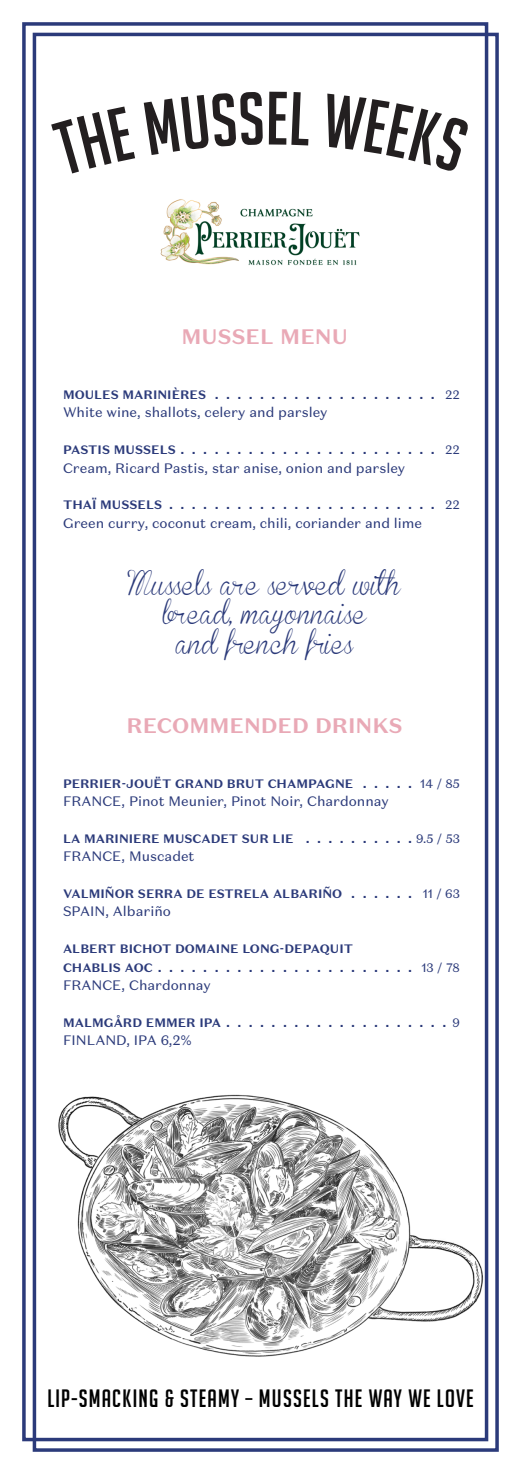
<style>
.page{position:relative;width:521px;height:1474px;background:#fff}
.page>*{position:absolute;margin:0;border:0;box-sizing:border-box;transform-origin:0 0}
.Dish_description{font:24.5px "Brannboll Smal";color:#2b3a7a}
.t1{font:24.5px "Big Noodle Titling";letter-spacing:.05em;color:#000}
.t2{font:700 21px "Domaine Sans Text";color:#e9a9b6}
.Dish_description-2{font:13.65px "Domaine Sans Text";color:#2b3a7a}
.Wine{font:700 12.25px/18.4px "Domaine Sans Text";color:#2b3a7a}
.Wine-2{font:12.25px "Domaine Sans Text";color:#2b3a7a}
.s1{font-weight:400}
</style>
<div class="page">
<img style="left:160px;top:199px;width:200px;height:67px">
<img style="left:32px;top:1070px;width:457px;height:302px">
<div style="left:22px;top:22px;width:466px;height:1419px;border:4px solid #2b3a7a"></div>
<div style="left:33px;top:33px;width:466px;height:1418px;border:4px solid #2b3a7a"></div>
<p class="t2" style="left:181px;top:323px;width:168px">MUSSEL MENU</p>
<p class="Wine" style="left:63px;top:385px;width:145px">MOULES MARINIÈRES</p>
<p class="Wine-2" style="left:446px;top:387px;width:16px">22</p>
<p class="Dish_description-2" style="left:63px;top:404px;width:266px">White wine, shallots, celery and parsley</p>
<p class="Wine" style="left:63px;top:440px;width:398px">PASTIS MUSSELS . . . . . . . . . . . . . . . . . . . . . . . <span class="s1">22</span></p>
<p class="Dish_description-2" style="left:63px;top:459px;width:344px">Cream, Ricard Pastis, star anise, onion and parsley</p>
<p class="Wine" style="left:63px;top:496px;width:398px">THAÏ MUSSELS . . . . . . . . . . . . . . . . . . . . . . . . <span class="s1">22</span></p>
<p class="Dish_description-2" style="left:63px;top:514px;width:361px">Green curry, coconut cream, chili, coriander and lime</p>
<p class="Dish_description" style="left:128px;top:571px;width:274px">Mussels are served with</p>
<p class="Dish_description" style="left:163px;top:600px;width:205px">bread, mayonnaise</p>
<p class="Dish_description" style="left:176px;top:630px;width:179px">and french fries</p>
<p class="t2" style="left:127px;top:712px;width:278px">RECOMMENDED DRINKS</p>
<p class="Wine" style="left:63px;top:774px;width:292px">PERRIER-JOUËT GRAND BRUT CHAMPAGNE</p>
<p class="Wine-2" style="left:420px;top:775px;width:41px">14 / 85</p>
<p class="Dish_description-2" style="left:63px;top:792px;width:327px">FRANCE, Pinot Meunier, Pinot Noir, Chardonnay</p>
<p class="Wine" style="left:63px;top:829px;width:232px">LA MARINIERE MUSCADET SUR LIE</p>
<p class="Wine-2" style="left:416px;top:831px;width:45px">9.5 / 53</p>
<p class="Dish_description-2" style="left:63px;top:848px;width:133px">FRANCE, Muscadet</p>
<p class="Wine" style="left:63px;top:884px;width:281px">VALMIÑOR SERRA DE ESTRELA ALBARIÑO</p>
<p class="Wine-2" style="left:423px;top:886px;width:39px">11 / 63</p>
<p class="Dish_description-2" style="left:63px;top:903px;width:110px">SPAIN, Albariño</p>
<p class="Wine" style="left:63px;top:939px;width:292px">ALBERT BICHOT DOMAINE LONG-DEPAQUIT<br>CHABLIS AOC</p>
<p class="Wine-2" style="left:421px;top:959px;width:40px">13 / 78</p>
<p class="Dish_description-2" style="left:63px;top:976px;width:149px">FRANCE, Chardonnay</p>
<p class="Wine" style="left:63px;top:1013px;width:160px">MALMGÅRD EMMER IPA</p>
<p class="Wine-2" style="left:452px;top:1014px;width:9px">9</p>
<p class="Dish_description-2" style="left:63px;top:1031px;width:130px">FINLAND, IPA 6,2%</p>
<p class="t1" style="left:47px;top:1385px;width:428px">LIP-SMACKING &amp; STEAMY – MUSSELS THE WAY WE LOVE</p>
</div>
